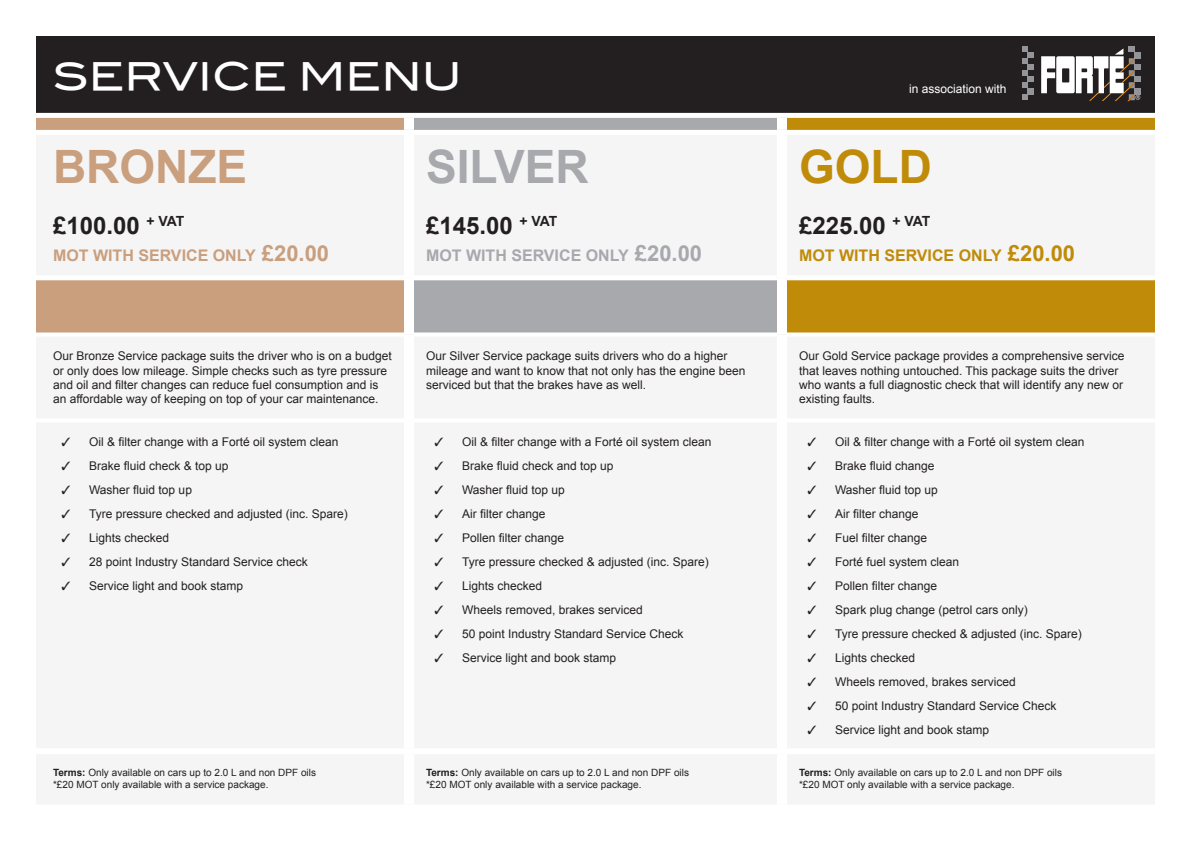
<style>
.page{position:relative;width:1191px;height:842px;background:#fff}
.page>*{position:absolute;margin:0;border:0;box-sizing:border-box;transform-origin:0 0}
.t1{font:700 46px "Arial";color:#c99f7e}
.t2{font:700 46px "Arial";color:#a8a9ad}
.t3{font:700 46px "Arial";color:#c08b09}
.t4{font:38px "Blair Md ITCTT Medium";color:#fff}
.t5{font:700 24px "Arial";color:#231f20}
.t6{font:700 16px "Arial";color:#c99f7e}
.t7{font:700 16px "Arial";color:#a8a9ad}
.t8{font:700 16px "Arial";color:#c08b09}
.t9{font:12px/14.4px "Arial";color:#231f20}
.t10{font:12px "Arial";color:#fff}
.t11{font:10px "Arial";color:#231f20}
.s1{font-size:22px}
.s2{font-weight:700}
</style>
<div class="page">
<div style="left:36px;top:36px;width:1119px;height:79px;background:#231f20"></div>
<svg style="left:36px;top:118px;width:368px;height:12px;background:#c99f7f"></svg>
<svg style="left:414px;top:118px;width:363px;height:12px;background:#a8a9ad"></svg>
<svg style="left:787px;top:118px;width:368px;height:12px;background:#c08c0b"></svg>
<svg style="left:36px;top:280px;width:1119px;height:52px;background:#bb9c67"></svg>
<svg style="left:36px;top:332px;width:368px;height:1px"></svg>
<svg style="left:414px;top:332px;width:363px;height:1px"></svg>
<svg style="left:787px;top:332px;width:368px;height:1px"></svg>
<div style="left:404px;top:278px;width:10px;height:56px;background:#fff"></div>
<div style="left:777px;top:278px;width:10px;height:56px;background:#fff"></div>
<div style="left:36px;top:113px;width:373px;height:5px;background:#fff"></div>
<div style="left:409px;top:113px;width:373px;height:5px;background:#fff"></div>
<div style="left:782px;top:113px;width:373px;height:5px;background:#fff"></div>
<svg style="left:1022px;top:46px;width:11px;height:54px"></svg>
<svg style="left:1041px;top:46px;width:99px;height:55px"></svg>
<p class="t4" style="left:53px;top:45px;width:410px">SERVICE MENU</p>
<p class="t10" style="left:909px;top:82px;width:99px">in association with</p>
<p class="t1" style="left:53px;top:141px;width:196px">BRONZE</p>
<p class="t2" style="left:426px;top:141px;width:164px">SILVER</p>
<p class="t3" style="left:799px;top:141px;width:134px">GOLD</p>
<p class="t5" style="left:53px;top:212px;width:133px">£100.00 <sup>+</sup> <sup>VAT</sup></p>
<p class="t6" style="left:53px;top:246px;width:278px">MOT WITH SERVICE ONLY <span class="s1">£20.00</span></p>
<p class="t5" style="left:426px;top:212px;width:133px">£145.00 <sup>+</sup> <sup>VAT</sup></p>
<p class="t7" style="left:426px;top:246px;width:278px">MOT WITH SERVICE ONLY <span class="s1">£20.00</span></p>
<p class="t5" style="left:799px;top:212px;width:133px">£225.00 <sup>+</sup> <sup>VAT</sup></p>
<p class="t8" style="left:799px;top:246px;width:278px">MOT WITH SERVICE ONLY <span class="s1">£20.00</span></p>
<p class="t9" style="left:53px;top:349px;width:340px">Our Bronze Service package suits the driver who is on a budget or only does low mileage. Simple checks such as tyre pressure and oil and filter changes can reduce fuel consumption and is an affordable way of keeping on top of your car maintenance.</p>
<p class="t9" style="left:426px;top:349px;width:321px">Our Silver Service package suits drivers who do a higher mileage and want to know that not only has the engine been serviced but that the brakes have as well.</p>
<p class="t9" style="left:799px;top:349px;width:327px">Our Gold Service package provides a comprehensive service that leaves nothing untouched. This package suits the driver who wants a full diagnostic check that will identify any new or existing faults.</p>
<p class="t9" style="left:62px;top:435px;width:278px">✓ Oil &amp; filter change with a Forté oil system clean</p>
<p class="t9" style="left:62px;top:459px;width:168px">✓ Brake fluid check &amp; top up</p>
<p class="t9" style="left:62px;top:483px;width:132px">✓ Washer fluid top up</p>
<p class="t9" style="left:62px;top:507px;width:288px">✓ Tyre pressure checked and adjusted (inc. Spare)</p>
<p class="t9" style="left:62px;top:531px;width:109px">✓ Lights checked</p>
<p class="t9" style="left:62px;top:555px;width:248px">✓ 28 point Industry Standard Service check</p>
<p class="t9" style="left:62px;top:579px;width:183px">✓ Service light and book stamp</p>
<p class="t9" style="left:434px;top:435px;width:278px">✓ Oil &amp; filter change with a Forté oil system clean</p>
<p class="t9" style="left:434px;top:459px;width:180px">✓ Brake fluid check and top up</p>
<p class="t9" style="left:434px;top:483px;width:132px">✓ Washer fluid top up</p>
<p class="t9" style="left:434px;top:507px;width:112px">✓ Air filter change</p>
<p class="t9" style="left:434px;top:531px;width:131px">✓ Pollen filter change</p>
<p class="t9" style="left:434px;top:555px;width:276px">✓ Tyre pressure checked &amp; adjusted (inc. Spare)</p>
<p class="t9" style="left:434px;top:579px;width:109px">✓ Lights checked</p>
<p class="t9" style="left:434px;top:603px;width:210px">✓ Wheels removed, brakes serviced</p>
<p class="t9" style="left:434px;top:627px;width:250px">✓ 50 point Industry Standard Service Check</p>
<p class="t9" style="left:434px;top:651px;width:183px">✓ Service light and book stamp</p>
<p class="t9" style="left:807px;top:435px;width:278px">✓ Oil &amp; filter change with a Forté oil system clean</p>
<p class="t9" style="left:807px;top:459px;width:128px">✓ Brake fluid change</p>
<p class="t9" style="left:807px;top:483px;width:132px">✓ Washer fluid top up</p>
<p class="t9" style="left:807px;top:507px;width:112px">✓ Air filter change</p>
<p class="t9" style="left:807px;top:531px;width:121px">✓ Fuel filter change</p>
<p class="t9" style="left:807px;top:555px;width:153px">✓ Forté fuel system clean</p>
<p class="t9" style="left:807px;top:579px;width:131px">✓ Pollen filter change</p>
<p class="t9" style="left:807px;top:603px;width:222px">✓ Spark plug change (petrol cars only)</p>
<p class="t9" style="left:807px;top:627px;width:276px">✓ Tyre pressure checked &amp; adjusted (inc. Spare)</p>
<p class="t9" style="left:807px;top:651px;width:109px">✓ Lights checked</p>
<p class="t9" style="left:807px;top:675px;width:210px">✓ Wheels removed, brakes serviced</p>
<p class="t9" style="left:807px;top:699px;width:250px">✓ 50 point Industry Standard Service Check</p>
<p class="t9" style="left:807px;top:723px;width:183px">✓ Service light and book stamp</p>
<p class="t11" style="left:53px;top:766px;width:264px"><span class="s2">Terms:</span> Only available on cars up to 2.0 L and non DPF oils</p>
<p class="t11" style="left:53px;top:778px;width:217px">*£20 MOT only available with a service package.</p>
<p class="t11" style="left:426px;top:766px;width:264px"><span class="s2">Terms:</span> Only available on cars up to 2.0 L and non DPF oils</p>
<p class="t11" style="left:426px;top:778px;width:217px">*£20 MOT only available with a service package.</p>
<p class="t11" style="left:799px;top:766px;width:264px"><span class="s2">Terms:</span> Only available on cars up to 2.0 L and non DPF oils</p>
<p class="t11" style="left:799px;top:778px;width:217px">*£20 MOT only available with a service package.</p>
</div>
